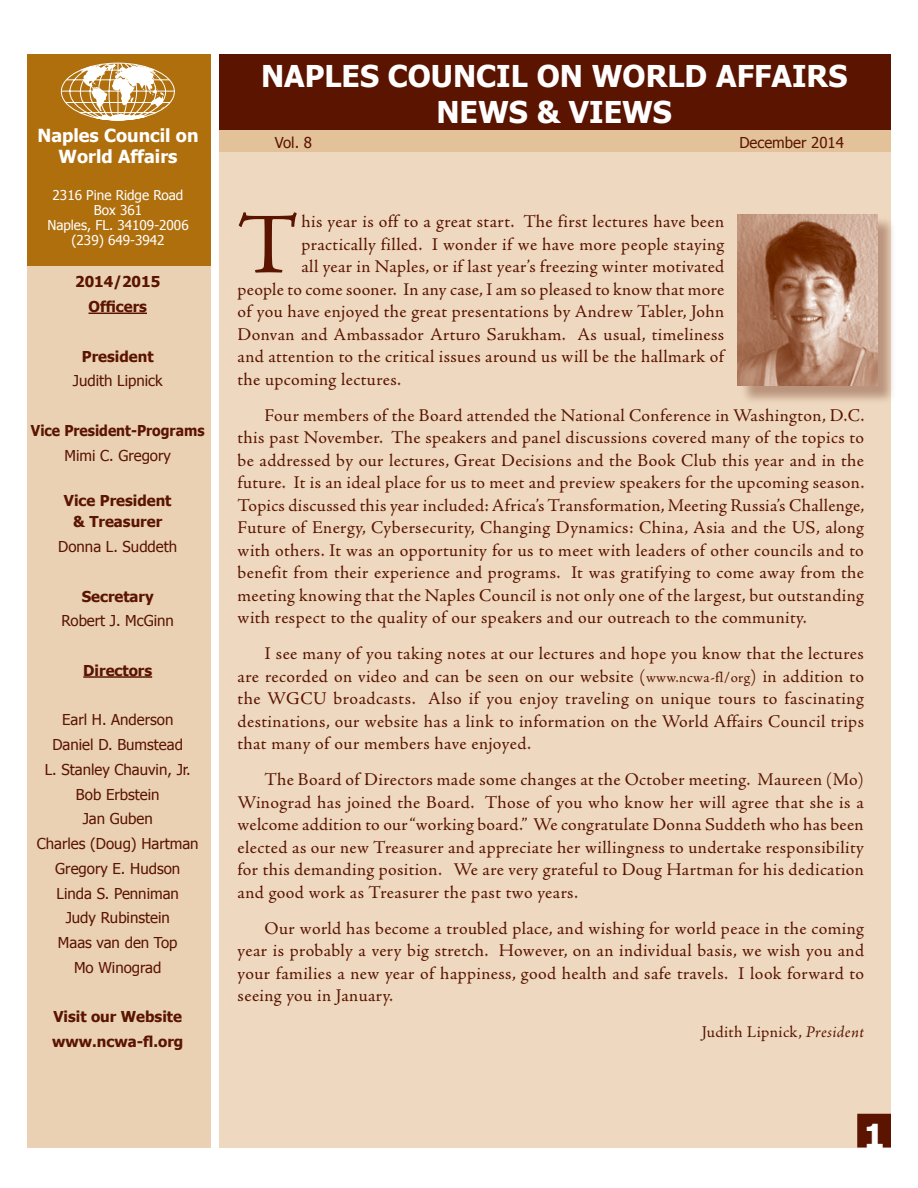
<style>
.page{position:relative;width:918px;height:1188px;background:#fff}
.page>*{position:absolute;margin:0;border:0;box-sizing:border-box;transform-origin:0 0}
.t1{font:86.85px "Adobe Jenson Pro";color:#5a1400}
.t2{font:700 33px "Tahoma";color:#fff}
.t3{font:700 30px/36px "Tahoma";color:#fff;text-align:center}
.t4{font:18px/22.5px "Adobe Jenson Pro";letter-spacing:.02em;color:#5a1400;text-align:justify}
.t5{font:700 18px/21px "Tahoma";color:#fff;text-align:center}
.t6{font:16.5px "Adobe Jenson Pro";letter-spacing:.02em;color:#5a1400}
.t7{font:15px/24.8px "Tahoma";color:#5a1400;text-align:center}
.t8{font:700 15px/24.8px "Tahoma";color:#5a1400;text-align:center}
.t9{font:700 15px "Tahoma";color:#5a1400;scale:.93 1}
.t10{font:13.5px/15px "Tahoma";color:#fff;text-align:center}
.s1{font-size:15px}
.s2{font-style:italic}
</style>
<div class="page">
<div style="left:219px;top:147px;width:672px;height:1001px;background:#eed9c0"></div>
<div style="left:219px;top:129px;width:672px;height:23px;background:#e3c29a"></div>
<div style="left:219px;top:54px;width:672px;height:76px;background:#5a1400"></div>
<div style="left:27px;top:231px;width:184px;height:917px;background:#ead1b3"></div>
<div style="left:27px;top:54px;width:184px;height:211px;background:#b06f0d"></div>
<svg style="left:61px;top:63px;width:114px;height:57px"></svg>
<div style="left:857px;top:1114px;width:34px;height:34px;background:#5a1400;border:2px solid #5a1400"></div>
<hr style="left:89px;top:313px;width:58px;height:1px;background:#5a1400">
<hr style="left:83px;top:676px;width:69px;height:2px;background:#5a1400">
<div style="left:740px;top:216px;width:156px;height:189px;background:#5a1400;opacity:.35"></div>
<img style="left:738px;top:214px;width:140px;height:172px">
<p class="t5" style="left:37px;top:124px;width:163px">Naples Council on<br>World Affairs</p>
<p class="t10" style="left:47px;top:187px;width:143px">2316 Pine Ridge Road<br>Box 361<br>Naples, FL. 34109-2006 (239) 649-3942</p>
<p class="t8" style="left:75px;top:269px;width:87px">2014/2015<br>Officers</p>
<p class="t8" style="left:82px;top:343px;width:73px">President</p>
<p class="t7" style="left:73px;top:368px;width:91px">Judith Lipnick</p>
<p class="t9" style="left:31px;top:420px;width:188px">Vice President-Programs</p>
<p class="t7" style="left:65px;top:442px;width:108px">Mimi C. Gregory</p>
<p class="t8" style="left:64px;top:490px;width:109px;line-height:21px">Vice President &amp; Treasurer</p>
<p class="t7" style="left:58px;top:534px;width:120px">Donna L. Suddeth</p>
<p class="t8" style="left:82px;top:583px;width:74px">Secretary</p>
<p class="t7" style="left:62px;top:608px;width:114px">Robert J. McGinn</p>
<p class="t8" style="left:83px;top:657px;width:70px">Directors</p>
<p class="t7" style="left:37px;top:707px;width:163px">Earl H. Anderson<br>Daniel D. Bumstead<br>L. Stanley Chauvin, Jr.<br>Bob Erbstein<br>Jan Guben<br>Charles (Doug) Hartman<br>Gregory E. Hudson<br>Linda S. Penniman<br>Judy Rubinstein<br>Maas van den Top<br>Mo Winograd</p>
<p class="t8" style="left:52px;top:1004px;width:133px;text-align:left">Visit our Website www.ncwa-fl.org</p>
<h3 class="t3" style="left:261px;top:57px;width:588px">NAPLES COUNCIL ON WORLD AFFAIRS<br>NEWS &amp; VIEWS</h3>
<p class="t7" style="left:275px;top:129px;width:39px">Vol. 8</p>
<p class="t7" style="left:739px;top:129px;width:106px">December 2014</p>
<h1 class="t1" style="left:238px;top:196px;width:63px">T</h1>
<p class="t4" style="left:301px;top:211px;width:424px">his year is off to a great start. The first lectures have been</p>
<p class="t4" style="left:301px;top:233px;width:424px">practically filled. I wonder if we have more people staying</p>
<p class="t4" style="left:301px;top:256px;width:424px">all year in Naples, or if last year’s freezing winter motivated</p>
<p class="t4" style="left:238px;top:278px;width:488px">people to come sooner. In any case, I am so pleased to know that more</p>
<p class="t4" style="left:238px;top:301px;width:488px">of you have enjoyed the great presentations by Andrew Tabler, John</p>
<p class="t4" style="left:238px;top:323px;width:488px">Donvan and Ambassador Arturo Sarukham. As usual, timeliness</p>
<p class="t4" style="left:238px;top:346px;width:488px">and attention to the critical issues around us will be the hallmark of</p>
<p class="t4" style="left:238px;top:368px;width:165px">the upcoming lectures.</p>
<p class="t4" style="left:238px;top:404px;width:628px;text-indent:27px">Four members of the Board attended the National Conference in Washington, D.C. this past November. The speakers and panel discussions covered many of the topics to be addressed by our lectures, Great Decisions and the Book Club this year and in the future. It is an ideal place for us to meet and preview speakers for the upcoming season.<br>Topics discussed this year included: Africa’s Transformation, Meeting Russia’s Challenge, Future of Energy, Cybersecurity, Changing Dynamics: China, Asia and the US, along with others. It was an opportunity for us to meet with leaders of other councils and to benefit from their experience and programs. It was gratifying to come away from the meeting knowing that the Naples Council is not only one of the largest, but outstanding with respect to the quality of our speakers and our outreach to the community.</p>
<p class="t4" style="left:238px;top:643px;width:628px;text-indent:27px">I see many of you taking notes at our lectures and hope you know that the lectures are recorded on video and can be seen on our website (<span class="s1">www.ncwa-fl/org</span>) in addition to the WGCU broadcasts. Also if you enjoy traveling on unique tours to fascinating destinations, our website has a link to information on the World Affairs Council trips that many of our members have enjoyed.</p>
<p class="t4" style="left:238px;top:769px;width:628px;text-indent:27px">The Board of Directors made some changes at the October meeting. Maureen (Mo)<br>Winograd has joined the Board. Those of you who know her will agree that she is a welcome addition to our “working board.” We congratulate Donna Suddeth who has been elected as our new Treasurer and appreciate her willingness to undertake responsibility for this demanding position. We are very grateful to Doug Hartman for his dedication and good work as Treasurer the past two years.</p>
<p class="t4" style="left:238px;top:917px;width:628px;text-indent:27px">Our world has become a troubled place, and wishing for world peace in the coming year is probably a very big stretch. However, on an individual basis, we wish you and your families a new year of happiness, good health and safe travels. I look forward to seeing you in January.</p>
<p class="t6" style="left:702px;top:1023px;width:164px">Judith Lipnick, <span class="s2">President</span></p>
<h2 class="t2" style="left:864px;top:1113px;width:23px">1</h2>
</div>
